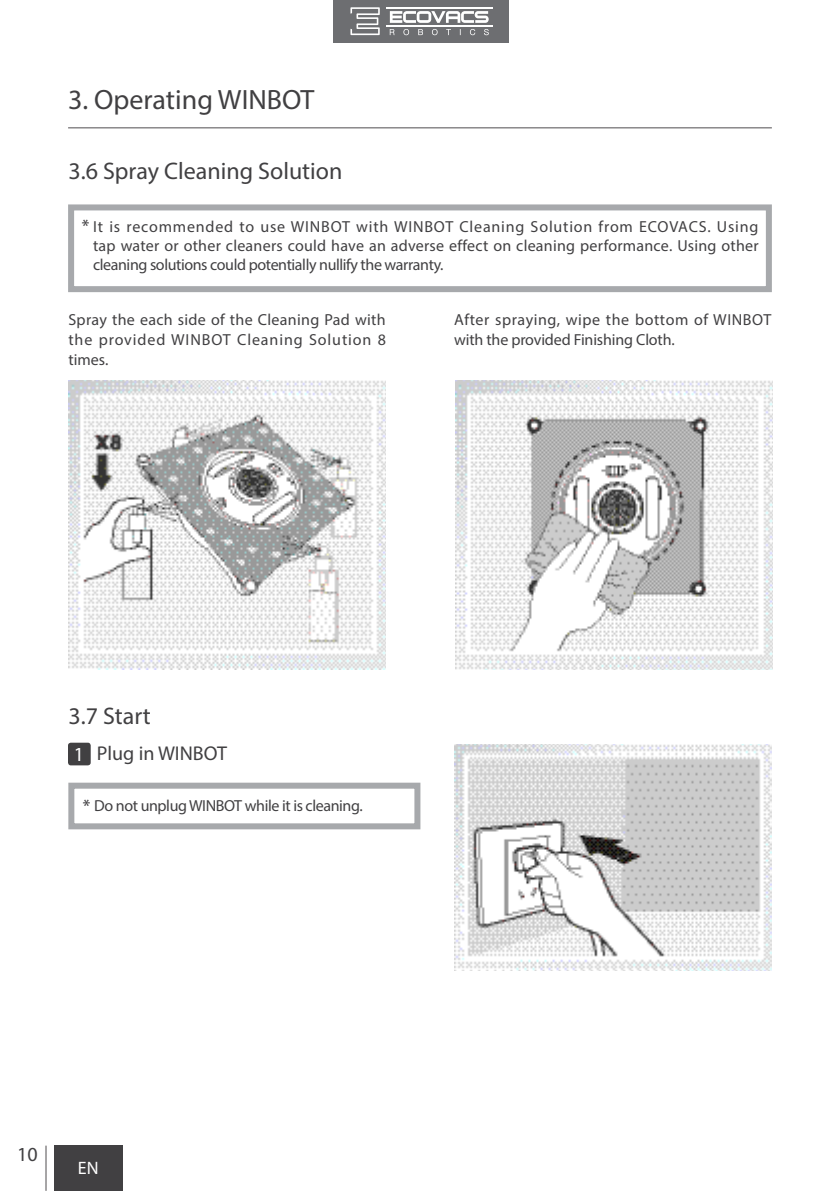
<style>
.page{position:relative;width:840px;height:1191px;background:#fff}
.page>*{position:absolute;margin:0;border:0;box-sizing:border-box;transform-origin:0 0}
.t1{font:28px "Myriad Pro";color:#414042}
.t2{font:24px "Myriad Pro";color:#414042}
.t3{font:20px "Myriad Pro";color:#414042}
.t4{font:18px "Myriad Pro";color:#fff}
.t5{font:16px/20px "Myriad Pro";letter-spacing:-.01em;color:#414042;text-align:justify}
.t6{font:16px/20px "Myriad Pro";letter-spacing:.03em;color:#414042}
.s1{font-family:"Adobe Heiti Std"}
.s2{color:#fff}
</style>
<div class="page">
<div style="left:333px;top:0;width:176px;height:43px;background:#6d6e71"></div>
<svg style="left:350px;top:7px;width:29px;height:28px"></svg>
<svg style="left:389px;top:11px;width:99px;height:12px"></svg>
<hr style="left:386px;top:25px;width:106px;height:2px;background:#fff">
<hr style="left:386px;top:7px;width:106px;height:2px;background:#fff">
<svg style="left:389px;top:29px;width:99px;height:6px"></svg>
<hr style="left:46px;top:1145px;width:1px;height:45px;background:#504d4f">
<div style="left:54px;top:1145px;width:68px;height:46px;background:#414042"></div>
<img style="left:455px;top:381px;width:317px;height:288px">
<hr style="left:68px;top:127px;width:703px;height:1px;background:#504d4f">
<div style="left:68px;top:204px;width:703px;height:88px;border:6px solid #a7a9ac"></div>
<div style="left:68px;top:742px;width:23px;height:23px;background:#414042;border-radius:3px"></div>
<img style="left:454px;top:744px;width:317px;height:227px">
<div style="left:68px;top:782px;width:352px;height:47px;border:6px solid #a7a9ac"></div>
<img style="left:68px;top:381px;width:317px;height:288px">
<h1 class="t1" style="left:68px;top:82px;width:248px">3. Operating WINBOT</h1>
<h2 class="t2" style="left:68px;top:156px;width:275px">3.6 Spray Cleaning Solution</h2>
<p class="t5" style="left:93px;top:216px;width:666px;line-height:19.2px;text-indent:-11px"><span class="s1">*</span> It is recommended to use WINBOT with WINBOT Cleaning Solution from ECOVACS. Using tap water or other cleaners could have an adverse effect on cleaning performance. Using other cleaning solutions could potentially nullify the warranty.</p>
<p class="t5" style="left:68px;top:309px;width:319px">Spray the each side of the Cleaning Pad with the provided WINBOT Cleaning Solution 8 times.</p>
<p class="t6" style="left:454px;top:309px;width:318px">After spraying, wipe the bottom of WINBOT with the provided Finishing Cloth.</p>
<h2 class="t2" style="left:68px;top:700px;width:84px">3.7 Start</h2>
<p class="t3" style="left:74px;top:741px;width:154px"><span class="s2">1</span> Plug in WINBOT</p>
<p class="t5" style="left:83px;top:795px;width:281px"><span class="s1">*</span> Do not unplug WINBOT while it is cleaning.</p>
<p class="t3" style="left:17px;top:1142px;width:22px">10</p>
<p class="t4" style="left:64px;top:1156px;width:47px">FR-CA</p>
<p class="t4" style="left:78px;top:1157px;width:22px">EN</p>
</div>
